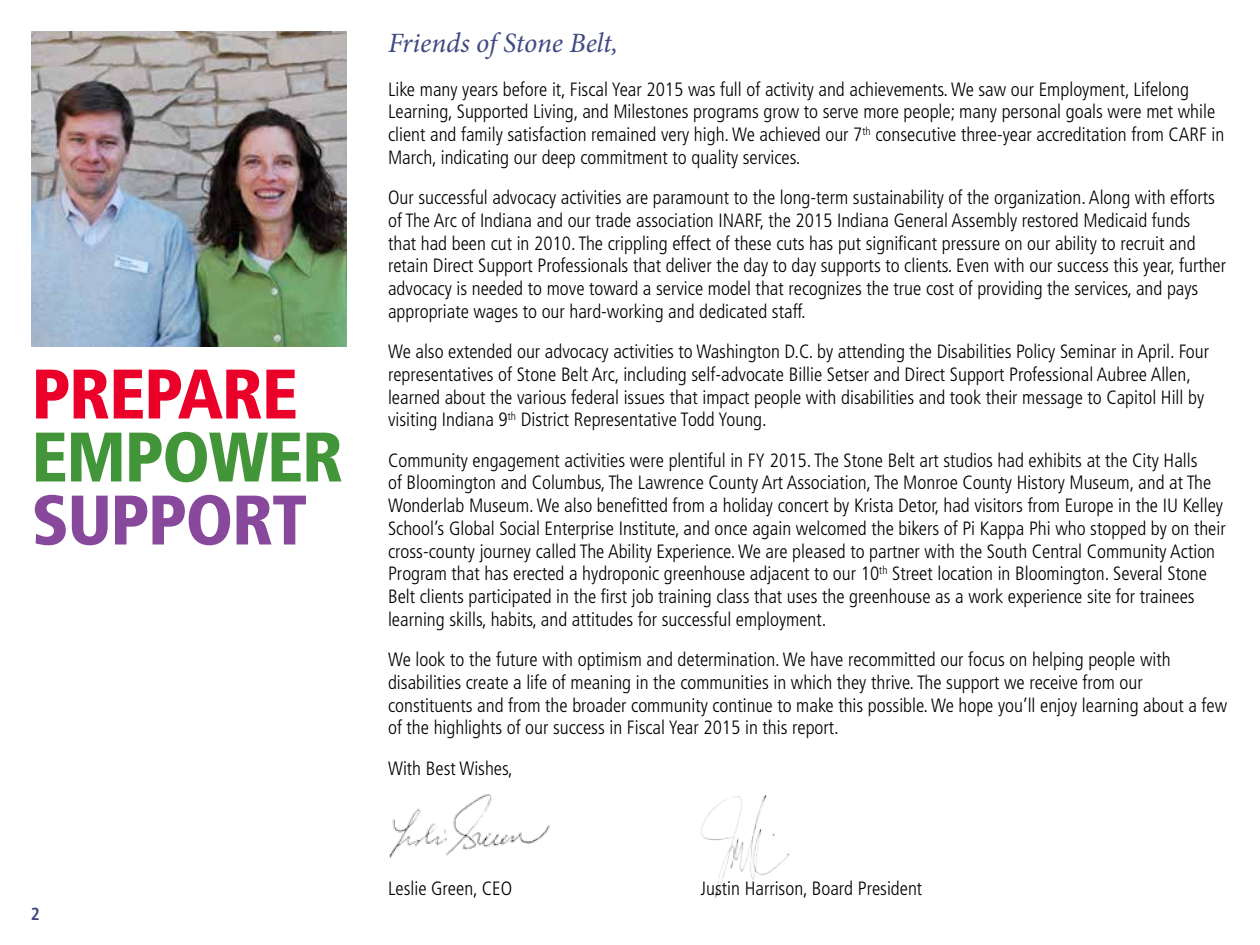
<style>
.page{position:relative;width:1260px;height:945px;background:#fff}
.page>*{position:absolute;margin:0;border:0;box-sizing:border-box;transform-origin:0 0}
.t1{font:900 condensed 70px "Frutiger";letter-spacing:-.02em;color:#eb0029}
.t2{font:900 condensed 70px "Frutiger";letter-spacing:-.02em;color:#439539}
.t3{font:900 condensed 70px "Frutiger";letter-spacing:-.02em;color:#88499c}
.t4{font:italic 28px "Minion Pro";letter-spacing:-.01em;color:#3e4981}
.t5{font:300 condensed 19.25px/22.8px "Frutiger";color:#000}
.t6{font:700 condensed 17.5px "Frutiger";color:#3e4981}
</style>
<div class="page">
<img style="left:32px;top:32px;width:314px;height:314px">
<img style="left:389px;top:794px;width:160px;height:64px">
<img style="left:701px;top:795px;width:88px;height:104px">
<h1 class="t1" style="left:32px;top:352px;width:268px">PREPARE</h1>
<h1 class="t2" style="left:32px;top:415px;width:313px">EMPOWER</h1>
<h1 class="t3" style="left:32px;top:478px;width:277px">SUPPORT</h1>
<p class="t6" style="left:31px;top:903px;width:11px">2</p>
<h2 class="t4" style="left:388px;top:24px;width:232px">Friends of Stone Belt,</h2>
<p class="t5" style="left:388px;top:78px;width:838px">Like many years before it, Fiscal Year 2015 was full of activity and achievements. We saw our Employment, Lifelong Learning, Supported Living, and Milestones programs grow to serve more people; many personal goals were met while client and family satisfaction remained very high. We achieved our 7<sup>th</sup> consecutive three-year accreditation from CARF in March, indicating our deep commitment to quality services.</p>
<p class="t5" style="left:388px;top:186px;width:840px">Our successful advocacy activities are paramount to the long-term sustainability of the organization. Along with efforts of The Arc of Indiana and our trade association INARF, the 2015 Indiana General Assembly restored Medicaid funds<br>that had been cut in 2010. The crippling effect of these cuts has put significant pressure on our ability to recruit and retain Direct Support Professionals that deliver the day to day supports to clients. Even with our success this year, further advocacy is needed to move toward a service model that recognizes the true cost of providing the services, and pays appropriate wages to our hard-working and dedicated staff.</p>
<p class="t5" style="left:388px;top:340px;width:823px">We also extended our advocacy activities to Washington D.C. by attending the Disabilities Policy Seminar in April. Four representatives of Stone Belt Arc, including self-advocate Billie Setser and Direct Support Professional Aubree Allen, learned about the various federal issues that impact people with disabilities and took their message to Capitol Hill by visiting Indiana 9<sup>th</sup> District Representative Todd Young.</p>
<p class="t5" style="left:388px;top:449px;width:839px">Community engagement activities were plentiful in FY 2015. The Stone Belt art studios had exhibits at the City Halls<br>of Bloomington and Columbus, The Lawrence County Art Association, The Monroe County History Museum, and at The Wonderlab Museum. We also benefitted from a holiday concert by Krista Detor, had visitors from Europe in the IU Kelley School’s Global Social Enterprise Institute, and once again welcomed the bikers of Pi Kappa Phi who stopped by on their cross-county journey called The Ability Experience. We are pleased to partner with the South Central Community Action Program that has erected a hydroponic greenhouse adjacent to our 10<sup>th</sup> Street location in Bloomington. Several Stone Belt clients participated in the first job training class that uses the greenhouse as a work experience site for trainees learning skills, habits, and attitudes for successful employment.</p>
<p class="t5" style="left:388px;top:648px;width:841px">We look to the future with optimism and determination. We have recommitted our focus on helping people with disabilities create a life of meaning in the communities in which they thrive. The support we receive from our constituents and from the broader community continue to make this possible. We hope you’ll enjoy learning about a few of the highlights of our success in Fiscal Year 2015 in this report.</p>
<p class="t5" style="left:388px;top:757px;width:126px">With Best Wishes,</p>
<p class="t5" style="left:388px;top:878px;width:126px">Leslie Green, CEO</p>
<p class="t5" style="left:701px;top:878px;width:223px">Justin Harrison, Board President</p>
</div>
